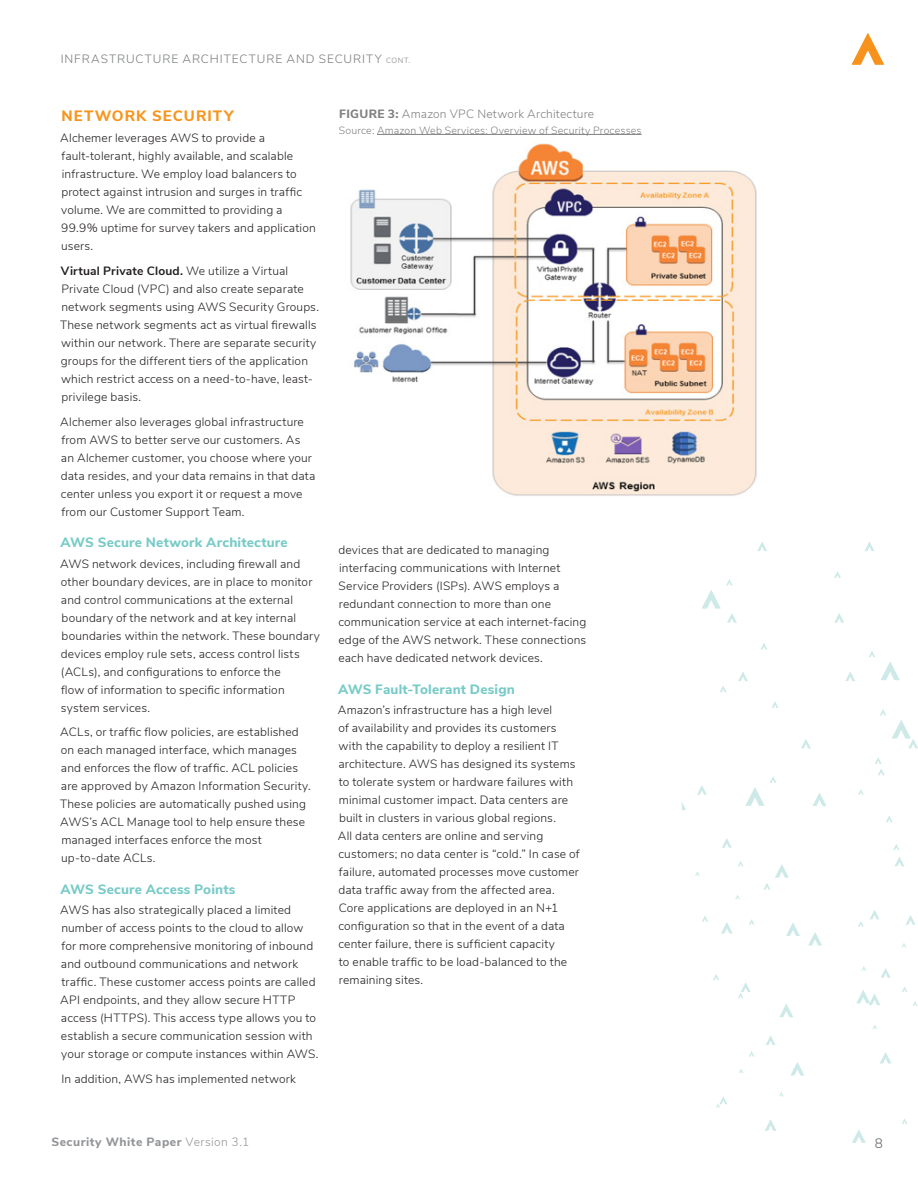
<style>
.page{position:relative;width:918px;height:1188px;background:#fff}
.page>*{position:absolute;margin:0;border:0;box-sizing:border-box;transform-origin:0 0}
._3__List_Heading{font:800 15px "Nunito Sans";letter-spacing:.07em;color:#f7951f}
.t1{font:800 13.5px "Nunito Sans";letter-spacing:.015em;color:#77cbc7}
.t2{font:300 13.5px "Nunito Sans";color:#636366}
.body{font:300 12px/18px "Nunito Sans";letter-spacing:.015em;color:#231f20}
.subhead_blue_large{font:300 12px "Nunito Sans";letter-spacing:.075em;color:#76787b}
.body-2{font:300 12px "Nunito Sans";letter-spacing:.015em;color:#7f807f}
.t3{font:800 12px "Nunito Sans";letter-spacing:.045em;color:#939598}
.body-3{font:300 10.5px "Nunito Sans";letter-spacing:.02em;color:#7f807f}
.s1{font-size:7.5px}
.s2{font-weight:700}
.s3{font-weight:800}
.s4{font-weight:300}
</style>
<div class="page">
<svg style="left:852px;top:33px;width:32px;height:32px"></svg>
<img style="left:350px;top:133px;width:407px;height:363px">
<hr style="left:377px;top:134px;width:265px;height:1px;background:#7f807f">
<svg style="left:808px;top:932px;width:14px;height:14px"></svg>
<svg style="left:813px;top:793px;width:13px;height:13px"></svg>
<svg style="left:893px;top:844px;width:6px;height:6px"></svg>
<svg style="left:757px;top:542px;width:10px;height:9px"></svg>
<svg style="left:721px;top:922px;width:12px;height:12px"></svg>
<svg style="left:865px;top:542px;width:9px;height:9px"></svg>
<svg style="left:834px;top:571px;width:7px;height:7px"></svg>
<svg style="left:720px;top:686px;width:7px;height:6px"></svg>
<svg style="left:697px;top:785px;width:10px;height:10px"></svg>
<svg style="left:858px;top:789px;width:6px;height:6px"></svg>
<svg style="left:858px;top:921px;width:6px;height:6px"></svg>
<svg style="left:722px;top:838px;width:10px;height:10px"></svg>
<svg style="left:695px;top:871px;width:5px;height:5px"></svg>
<svg style="left:852px;top:1129px;width:14px;height:14px"></svg>
<svg style="left:801px;top:739px;width:10px;height:9px"></svg>
<svg style="left:765px;top:1119px;width:11px;height:12px"></svg>
<svg style="left:716px;top:1096px;width:11px;height:12px"></svg>
<svg style="left:745px;top:777px;width:31px;height:29px"></svg>
<svg style="left:902px;top:987px;width:5px;height:5px"></svg>
<svg style="left:902px;top:1119px;width:5px;height:5px"></svg>
<svg style="left:766px;top:1035px;width:10px;height:10px"></svg>
<svg style="left:739px;top:1069px;width:5px;height:4px"></svg>
<svg style="left:790px;top:1062px;width:14px;height:14px"></svg>
<svg style="left:786px;top:923px;width:14px;height:13px"></svg>
<svg style="left:713px;top:974px;width:6px;height:6px"></svg>
<svg style="left:681px;top:802px;width:5px;height:8px"></svg>
<svg style="left:845px;top:672px;width:10px;height:9px"></svg>
<svg style="left:880px;top:709px;width:6px;height:7px"></svg>
<svg style="left:880px;top:1052px;width:11px;height:11px"></svg>
<svg style="left:738px;top:672px;width:10px;height:9px"></svg>
<svg style="left:772px;top:702px;width:6px;height:6px"></svg>
<svg style="left:886px;top:816px;width:7px;height:6px"></svg>
<svg style="left:892px;top:720px;width:26px;height:28px"></svg>
<svg style="left:906px;top:915px;width:9px;height:10px"></svg>
<svg style="left:749px;top:919px;width:6px;height:6px"></svg>
<svg style="left:749px;top:1051px;width:6px;height:6px"></svg>
<svg style="left:881px;top:968px;width:10px;height:10px"></svg>
<svg style="left:913px;top:1001px;width:4px;height:5px"></svg>
<svg style="left:779px;top:1004px;width:14px;height:13px"></svg>
<svg style="left:763px;top:864px;width:26px;height:26px"></svg>
<svg style="left:702px;top:916px;width:6px;height:6px"></svg>
<svg style="left:834px;top:613px;width:10px;height:10px"></svg>
<svg style="left:869px;top:651px;width:6px;height:6px"></svg>
<svg style="left:856px;top:990px;width:24px;height:15px"></svg>
<svg style="left:702px;top:579px;width:35px;height:44px"></svg>
<svg style="left:760px;top:643px;width:7px;height:7px"></svg>
<svg style="left:875px;top:757px;width:10px;height:18px"></svg>
<svg style="left:881px;top:662px;width:19px;height:18px"></svg>
<svg style="left:895px;top:857px;width:9px;height:9px"></svg>
<svg style="left:738px;top:861px;width:5px;height:5px"></svg>
<svg style="left:738px;top:982px;width:13px;height:16px"></svg>
<svg style="left:870px;top:910px;width:9px;height:9px"></svg>
<svg style="left:902px;top:943px;width:4px;height:5px"></svg>
<svg style="left:861px;top:966px;width:5px;height:5px"></svg>
<p class="subhead_blue_large" style="left:61px;top:50px;width:351px">INFRASTRUCTURE ARCHITECTURE AND SECURITY <span class="s1">CONT.</span></p>
<p class="_3__List_Heading" style="left:61px;top:105px;width:174px">NETWORK SECURITY</p>
<p class="body" style="left:60px;top:129px;width:257px">Alchemer leverages AWS to provide a fault-tolerant, highly available, and scalable infrastructure. We employ load balancers to protect against intrusion and surges in traffic volume. We are committed to providing a 99.9% uptime for survey takers and application users.</p>
<p class="body" style="left:60px;top:261px;width:261px"><span class="s2">Virtual Private Cloud.</span> We utilize a Virtual Private Cloud (VPC) and also create separate network segments using AWS Security Groups.<br>These network segments act as virtual firewalls within our network. There are separate security groups for the different tiers of the application which restrict access on a need-to-have, least&shy;privilege basis.</p>
<p class="body" style="left:60px;top:412px;width:257px">Alchemer also leverages global infrastructure from AWS to better serve our customers. As an Alchemer customer, you choose where your data resides, and your data remains in that data center unless you export it or request a move from our Customer Support Team.</p>
<h3 class="t1" style="left:61px;top:533px;width:229px">AWS Secure Network Architecture</h3>
<p class="body" style="left:60px;top:554px;width:261px">AWS network devices, including firewall and other boundary devices, are in place to monitor and control communications at the external boundary of the network and at key internal boundaries within the network. These boundary devices employ rule sets, access control lists (ACLs), and configurations to enforce the<br>flow of information to specific information system services.</p>
<p class="body" style="left:60px;top:722px;width:252px">ACLs, or traffic flow policies, are established on each managed interface, which manages and enforces the flow of traffic. ACL policies are approved by Amazon Information Security.<br>These policies are automatically pushed using AWS’s ACL Manage tool to help ensure these managed interfaces enforce the most up-to-date ACLs.</p>
<h3 class="t1" style="left:61px;top:879px;width:177px">AWS Secure Access Points</h3>
<p class="body" style="left:60px;top:900px;width:260px">AWS has also strategically placed a limited number of access points to the cloud to allow for more comprehensive monitoring of inbound and outbound communications and network traffic. These customer access points are called API endpoints, and they allow secure HTTP access (HTTPS). This access type allows you to establish a secure communication session with your storage or compute instances within AWS.</p>
<p class="body" style="left:61px;top:1069px;width:236px">In addition, AWS has implemented network</p>
<p class="body-2" style="left:339px;top:105px;width:256px"><span class="s3">FIGURE 3:</span> Amazon VPC Network Architecture</p>
<p class="body-3" style="left:339px;top:122px;width:304px">Source: Amazon Web Services: Overview of Security Processes</p>
<p class="body" style="left:338px;top:540px;width:249px">devices that are dedicated to managing interfacing communications with Internet Service Providers (ISPs). AWS employs a redundant connection to more than one communication service at each internet-facing edge of the AWS network. These connections each have dedicated network devices.</p>
<h3 class="t1" style="left:338px;top:679px;width:178px">AWS Fault-Tolerant Design</h3>
<p class="body" style="left:338px;top:700px;width:243px">Amazon’s infrastructure has a high level<br>of availability and provides its customers with the capability to deploy a resilient IT architecture. AWS has designed its systems to tolerate system or hardware failures with minimal customer impact. Data centers are built in clusters in various global regions.<br>All data centers are online and serving customers; no data center is “cold.” In case of failure, automated processes move customer data traffic away from the affected area.<br>Core applications are deployed in an N+1 configuration so that in the event of a data center failure, there is sufficient capacity<br>to enable traffic to be load-balanced to the remaining sites.</p>
<p class="t3" style="left:51px;top:1133px;width:200px">Security White Paper <span class="s4">Version 3.1</span></p>
<p class="t2" style="left:875px;top:1133px;width:10px">8</p>
</div>
